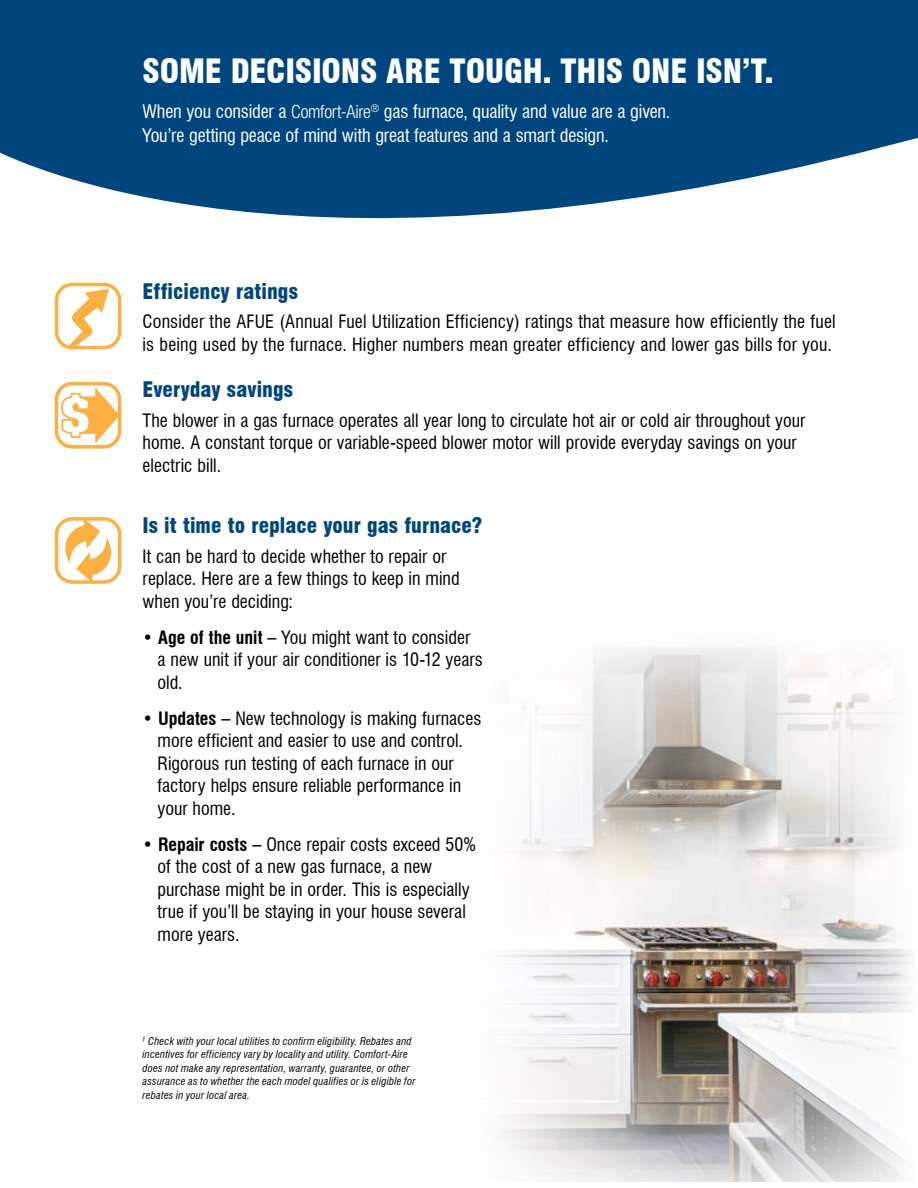
<style>
.page{position:relative;width:918px;height:1188px;background:#fff}
.page>*{position:absolute;margin:0;border:0;box-sizing:border-box;transform-origin:0 0}
.t1{font:900 condensed 32.7px "Swiss 721 BT";letter-spacing:-.005em;color:#fff}
.t2{font:900 condensed 21px "Swiss 721 BT";color:#00467e}
.t3{font:condensed 18.15px/24.3px "Swiss 721 BT";letter-spacing:-.01em;color:#fff}
.t4{font:condensed 18px/22.5px "Swiss 721 BT";color:#000}
.t5{font:italic condensed 10.5px/13.5px "Swiss 721 BT";letter-spacing:.02em;color:#000}
.s1{font-family:"Helvetica Neue LT Std";font-weight:300}
.s2{font-weight:700}
</style>
<div class="page">
<img style="left:497px;top:646px;width:416px;height:536px">
<svg style="left:0;top:0;width:918px;height:308px;fill:#00467e"></svg>
<div style="left:55px;top:283px;width:66px;height:66px;border:4px solid #fbb040;border-radius:16px"></div>
<svg style="left:54px;top:286px;width:57px;height:64px"></svg>
<div style="left:55px;top:382px;width:66px;height:66px;border:4px solid #fbb040;border-radius:16px"></div>
<svg style="left:55px;top:386px;width:65px;height:59px"></svg>
<div style="left:55px;top:517px;width:66px;height:67px;border:4px solid #fbb040;border-radius:16px"></div>
<svg style="left:64px;top:517px;width:49px;height:67px"></svg>
<h1 class="t1" style="left:143px;top:51px;width:633px">SOME DECISIONS ARE TOUGH. THIS ONE ISN’T.</h1>
<p class="t3" style="left:143px;top:99px;width:529px">When you consider a <span class="s1">Comfort-Aire</span><sup>®</sup> gas furnace, quality and value are a given.<br>You’re getting peace of mind with great features and a smart design.</p>
<p class="t2" style="left:143px;top:279px;width:157px">Efficiency ratings</p>
<p class="t4" style="left:143px;top:310px;width:695px">Consider the AFUE (Annual Fuel Utilization Efficiency) ratings that measure how efficiently the fuel is being used by the furnace. Higher numbers mean greater efficiency and lower gas bills for you.</p>
<p class="t2" style="left:143px;top:377px;width:152px">Everyday savings</p>
<p class="t4" style="left:143px;top:409px;width:664px">The blower in a gas furnace operates all year long to circulate hot air or cold air throughout your home. A constant torque or variable-speed blower motor will provide everyday savings on your electric bill.</p>
<p class="t2" style="left:143px;top:513px;width:341px">Is it time to replace your gas furnace?</p>
<p class="t4" style="left:143px;top:545px;width:319px">It can be hard to decide whether to repair or replace. Here are a few things to keep in mind when you’re deciding:</p>
<p class="t4" style="left:158px;top:626px;width:327px;text-indent:-15px"><span class="s2">• Age of the unit –</span> You might want to consider<br>a new unit if your air conditioner is 10-12 years old.</p>
<p class="t4" style="left:158px;top:707px;width:325px;text-indent:-15px"><span class="s2">• Updates –</span> New technology is making furnaces more efficient and easier to use and control.<br>Rigorous run testing of each furnace in our factory helps ensure reliable performance in your home.</p>
<p class="t4" style="left:158px;top:833px;width:320px;text-indent:-15px"><span class="s2">• Repair costs –</span> Once repair costs exceed 50% of the cost of a new gas furnace, a new purchase might be in order. This is especially true if you’ll be staying in your house several more years.</p>
<p class="t5" style="left:143px;top:1034px;width:274px"><sup>†</sup> Check with your local utilities to confirm eligibility. Rebates and incentives for efficiency vary by locality and utility. Comfort-Aire does not make any representation, warranty, guarantee, or other assurance as to whether the each model qualifies or is eligible for rebates in your local area.</p>
</div>
